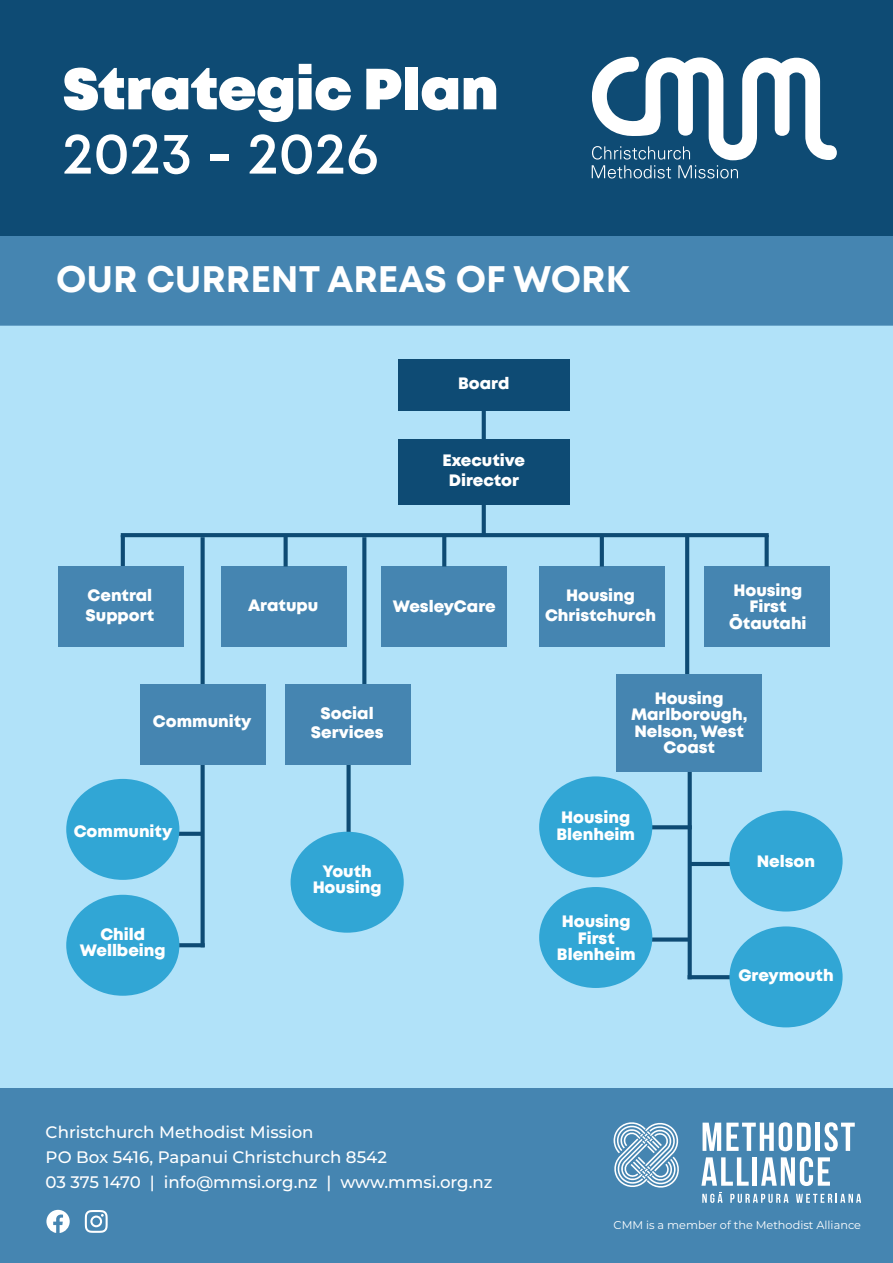
<style>
.page{position:relative;width:893px;height:1263px;background:#fff}
.page>*{position:absolute;margin:0;border:0;box-sizing:border-box;transform-origin:0 0}
.t1{font:900 57.9px/64.2px "Mont";color:#fff}
.Mont_bold_subheading{font:700 36.9px "Mont";color:#fff}
.t2{font:500 16.65px "Montserrat";color:#fff}
.t3{font:800 16.5px/16.5px "Mont";color:#fff;text-align:center}
.t4{font:11.25px "Montserrat";color:#fff}
.s1{font-weight:600}
</style>
<div class="page">
<div style="left:0;top:1px;width:893px;height:1261px;background:#b1e2f9"></div>
<div style="left:0;top:235px;width:893px;height:91px;background:#4585b1"></div>
<svg style="left:179px;top:832px;width:22px;height:4px"></svg>
<svg style="left:201px;top:765px;width:4px;height:178px"></svg>
<svg style="left:179px;top:943px;width:26px;height:4px"></svg>
<svg style="left:482px;top:411px;width:4px;height:122px"></svg>
<div style="left:398px;top:360px;width:171px;height:51px;background:#0e4b74"></div>
<div style="left:398px;top:439px;width:171px;height:66px;background:#0e4b74"></div>
<svg style="left:121px;top:533px;width:648px;height:4px;background:#114e76"></svg>
<svg style="left:121px;top:535px;width:4px;height:31px"></svg>
<div style="left:58px;top:566px;width:125px;height:81px;background:#4585b1"></div>
<div style="left:222px;top:566px;width:125px;height:81px;background:#4585b1"></div>
<div style="left:382px;top:566px;width:125px;height:81px;background:#4585b1"></div>
<div style="left:539px;top:566px;width:125px;height:81px;background:#4585b1"></div>
<div style="left:704px;top:566px;width:125px;height:81px;background:#4585b1"></div>
<svg style="left:284px;top:535px;width:4px;height:31px"></svg>
<svg style="left:442px;top:535px;width:4px;height:31px"></svg>
<svg style="left:765px;top:535px;width:4px;height:31px"></svg>
<svg style="left:600px;top:535px;width:4px;height:31px"></svg>
<svg style="left:685px;top:535px;width:4px;height:139px"></svg>
<svg style="left:201px;top:537px;width:4px;height:147px"></svg>
<svg style="left:362px;top:537px;width:4px;height:147px"></svg>
<div style="left:346px;top:742px;width:5px;height:101px;background:#0e4b74"></div>
<div style="left:291px;top:832px;width:113px;height:101px;background:#31a6d5;border-radius:50%"></div>
<div style="left:66px;top:779px;width:113px;height:101px;background:#31a6d5;border-radius:50%"></div>
<div style="left:66px;top:895px;width:113px;height:101px;background:#31a6d5;border-radius:50%"></div>
<svg style="left:652px;top:825px;width:36px;height:4px"></svg>
<svg style="left:688px;top:772px;width:4px;height:203px"></svg>
<div style="left:617px;top:674px;width:145px;height:98px;background:#4585b1"></div>
<div style="left:580px;top:937px;width:109px;height:5px;background:#0e4b74"></div>
<hr style="left:690px;top:862px;width:54px;height:4px;background:#0e4b74">
<svg style="left:688px;top:975px;width:41px;height:4px"></svg>
<div style="left:539px;top:776px;width:113px;height:101px;background:#31a6d5;border-radius:50%"></div>
<div style="left:539px;top:887px;width:113px;height:101px;background:#31a6d5;border-radius:50%"></div>
<div style="left:729px;top:926px;width:114px;height:101px;background:#31a6d5;border-radius:50%"></div>
<div style="left:729px;top:810px;width:114px;height:101px;background:#31a6d5;border-radius:50%"></div>
<div style="left:286px;top:684px;width:125px;height:81px;background:#4585b1"></div>
<div style="left:140px;top:684px;width:125px;height:81px;background:#4585b1"></div>
<div style="left:0;top:0;width:893px;height:235px;background:#0e4b74"></div>
<svg style="left:592px;top:57px;width:245px;height:121px"></svg>
<div style="left:0;top:1089px;width:893px;height:174px;background:#4585b1"></div>
<svg style="left:46px;top:1210px;width:24px;height:23px"></svg>
<svg style="left:85px;top:1210px;width:23px;height:23px"></svg>
<svg style="left:824px;top:1122px;width:31px;height:29px"></svg>
<svg style="left:702px;top:1122px;width:109px;height:29px"></svg>
<div style="left:815px;top:1122px;width:5px;height:29px;background:#fff"></div>
<svg style="left:701px;top:1157px;width:48px;height:29px"></svg>
<hr style="left:753px;top:1157px;width:4px;height:29px;background:#fff">
<svg style="left:761px;top:1157px;width:69px;height:29px"></svg>
<svg style="left:614px;top:1122px;width:65px;height:66px"></svg>
<svg style="left:730px;top:1194px;width:58px;height:9px"></svg>
<svg style="left:796px;top:1194px;width:65px;height:9px"></svg>
<svg style="left:702px;top:1192px;width:20px;height:11px"></svg>
<p class="t1" style="left:62px;top:59px;width:438px">Strategic Plan<br><span class="s1">2023 - 2026</span></p>
<p class="Mont_bold_subheading" style="left:56px;top:255px;width:575px">OUR CURRENT AREAS OF WORK</p>
<p class="t3" style="left:458px;top:375px;width:53px">Board</p>
<p class="t3" style="left:442px;top:451px;width:84px;line-height:19.8px">Executive<br>Director</p>
<p class="t3" style="left:86px;top:585px;width:70px;line-height:19.8px;text-align:left">Central<br>Support</p>
<p class="t3" style="left:248px;top:597px;width:72px">Aratupu</p>
<p class="t3" style="left:393px;top:598px;width:104px">WesleyCare</p>
<p class="t3" style="left:545px;top:585px;width:113px;line-height:19.8px">Housing<br>Christchurch</p>
<p class="t3" style="left:729px;top:582px;width:79px">Housing<br>First<br>Ōtautahi</p>
<p class="t3" style="left:153px;top:713px;width:100px">Community</p>
<p class="t3" style="left:74px;top:823px;width:100px">Community</p>
<p class="t3" style="left:80px;top:926px;width:87px">Child<br>Wellbeing</p>
<p class="t3" style="left:311px;top:703px;width:74px;line-height:19.8px">Social<br>Services</p>
<p class="t3" style="left:313px;top:863px;width:70px">Youth<br>Housing</p>
<p class="t2" style="left:46px;top:1121px;width:269px">Christchurch Methodist Mission</p>
<p class="t2" style="left:46px;top:1146px;width:343px">PO Box 5416, Papanui Christchurch 8542</p>
<p class="t2" style="left:46px;top:1171px;width:448px">03 375 1470 | info@mmsi.org.nz | www.mmsi.org.nz</p>
<p class="t3" style="left:631px;top:690px;width:118px">Housing<br>Marlborough,<br>Nelson, West<br>Coast</p>
<p class="t3" style="left:556px;top:809px;width:80px;text-align:left">Housing<br>Blenheim</p>
<p class="t3" style="left:557px;top:913px;width:80px">Housing<br>First<br>Blenheim</p>
<p class="t3" style="left:757px;top:853px;width:60px">Nelson</p>
<p class="t3" style="left:738px;top:967px;width:97px">Greymouth</p>
<p class="t4" style="left:614px;top:1218px;width:249px">CMM is a member of the Methodist Alliance</p>
</div>
